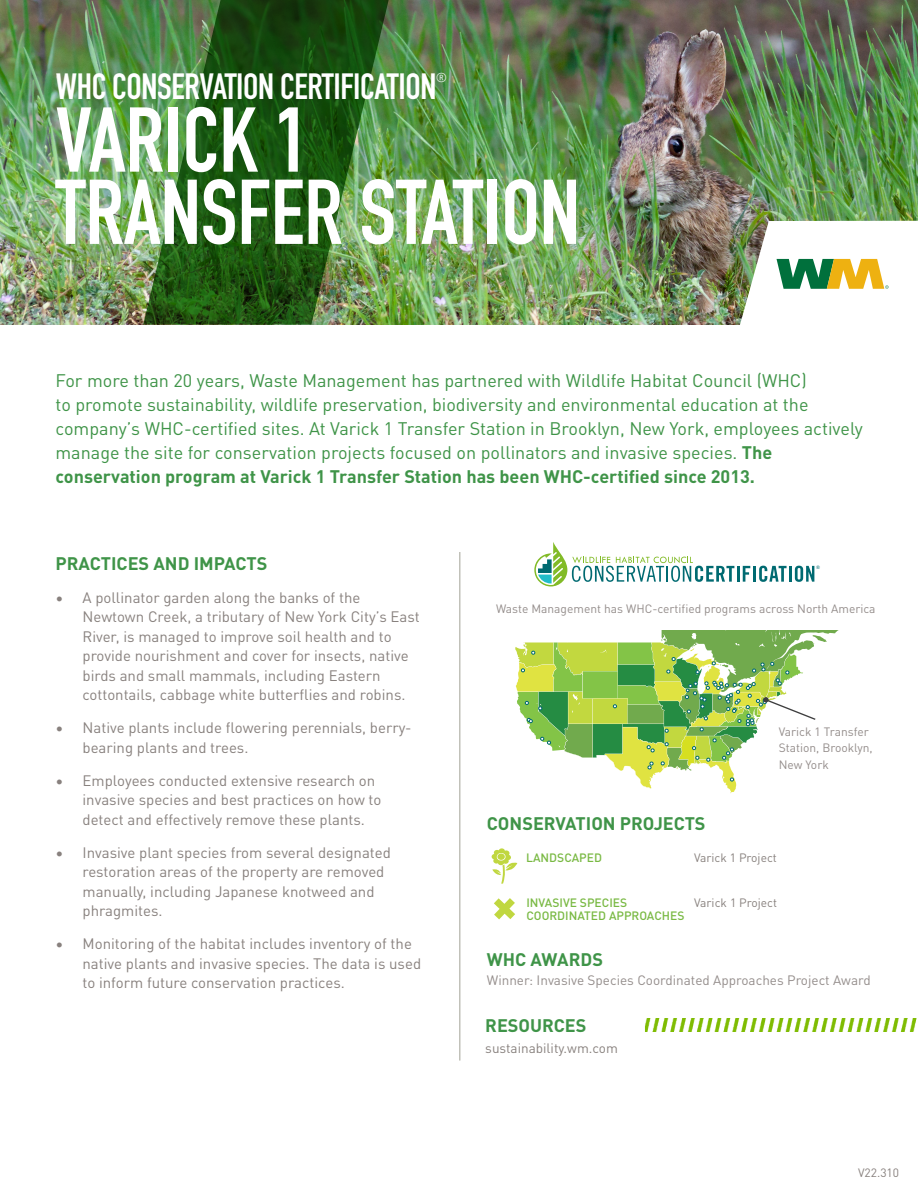
<style>
.page{position:relative;width:918px;height:1188px;background:#fff}
.page>*{position:absolute;margin:0;border:0;box-sizing:border-box;transform-origin:0 0}
.t1{font:700 90.3px/72.3px "DIN Condensed";color:#fff}
.t2{font:700 36px "DIN Condensed";letter-spacing:-.01em;color:#fff}
.t3{font:18px/24px "DINOT";color:#3f9448}
.t4{font:700 18px "DINOT";color:#3f9448}
.t5{font:15px/19.5px "DINOT";color:#88817e}
.t6{font:13.5px "DINOT";color:#948d8b}
.t7{font:13.5px "DINOT";color:#88817e}
.t8{font:300 condensed 12.75px "Open Sans";color:#fff}
.t9{font:12px/16.2px "DINOT";color:#948d8b}
.t10{font:500 12px "DINOT";color:#79b943}
.t11{font:12px "DINOT";color:#88817e}
.t12{font:4.8px "Open Sans";color:#006a71}
.s1{font-weight:700}
</style>
<div class="page">
<img style="left:0;top:0;width:918px;height:325px">
<hr style="left:459px;top:552px;width:1px;height:509px;background:#c1c1b9">
<img style="left:142px;top:0;width:250px;height:325px">
<hr style="left:753px;top:566px;width:3px;height:16px;background:#006a71">
<svg style="left:759px;top:566px;width:28px;height:16px"></svg>
<hr style="left:789px;top:566px;width:3px;height:16px;background:#006a71">
<svg style="left:795px;top:566px;width:19px;height:16px"></svg>
<svg style="left:534px;top:542px;width:216px;height:44px"></svg>
<svg style="left:515px;top:630px;width:324px;height:164px"></svg>
<svg style="left:492px;top:848px;width:25px;height:36px"></svg>
<svg style="left:494px;top:898px;width:21px;height:21px"></svg>
<svg style="left:739px;top:221px;width:179px;height:104px"></svg>
<img style="left:645px;top:1018px;width:272px;height:13px">
<p class="t2" style="left:56px;top:63px;width:382px">WHC CONSERVATION CERTIFICATION</p>
<p class="t8" style="left:436px;top:68px;width:12px">®</p>
<p class="t1" style="left:56px;top:103px;width:526px">VARICK 1<br>TRANSFER STATION</p>
<p class="t3" style="left:56px;top:367px;width:809px">For more than 20 years, Waste Management has partnered with Wildlife Habitat Council (WHC)<br>to promote sustainability, wildlife preservation, biodiversity and environmental education at the company’s WHC-certified sites. At Varick 1 Transfer Station in Brooklyn, New York, employees actively manage the site for conservation projects focused on pollinators and invasive species. <span class="s1">The conservation program at Varick 1 Transfer Station has been WHC-certified since 2013.</span></p>
<p class="t4" style="left:56px;top:549px;width:213px">PRACTICES AND IMPACTS</p>
<p class="t12" style="left:816px;top:564px;width:5px">®</p>
<p class="t5" style="left:82px;top:586px;width:339px;text-indent:-27px">• A pollinator garden along the banks of the Newtown Creek, a tributary of New York City’s East River, is managed to improve soil health and to provide nourishment and cover for insects, native birds and small mammals, including Eastern cottontails, cabbage white butterflies and robins.</p>
<p class="t5" style="left:82px;top:717px;width:331px;text-indent:-27px">• Native plants include flowering perennials, berry&shy;bearing plants and trees.</p>
<p class="t5" style="left:82px;top:769px;width:300px;text-indent:-27px">• Employees conducted extensive research on invasive species and best practices on how to detect and effectively remove these plants.</p>
<p class="t5" style="left:82px;top:841px;width:310px;text-indent:-27px">• Invasive plant species from several designated restoration areas of the property are removed manually, including Japanese knotweed and phragmites.</p>
<p class="t5" style="left:82px;top:933px;width:340px;text-indent:-27px">• Monitoring of the habitat includes inventory of the native plants and invasive species. The data is used to inform future conservation practices.</p>
<p class="t9" style="left:496px;top:600px;width:381px">Waste Management has WHC-certified programs across North America</p>
<p class="t9" style="left:779px;top:723px;width:95px">Varick 1 Transfer<br>Station, Brooklyn,<br>New York</p>
<p class="t4" style="left:487px;top:809px;width:220px">CONSERVATION PROJECTS</p>
<p class="t10" style="left:526px;top:848px;width:77px">LANDSCAPED</p>
<p class="t11" style="left:694px;top:848px;width:84px">Varick 1 Project</p>
<p class="t10" style="left:526px;top:893px;width:102px">INVASIVE SPECIES</p>
<p class="t11" style="left:694px;top:893px;width:84px">Varick 1 Project</p>
<p class="t10" style="left:526px;top:906px;width:160px">COORDINATED APPROACHES</p>
<p class="t4" style="left:487px;top:945px;width:118px">WHC AWARDS</p>
<p class="t6" style="left:487px;top:970px;width:385px">Winner: Invasive Species Coordinated Approaches Project Award</p>
<p class="t4" style="left:485px;top:1011px;width:103px">RESOURCES</p>
<p class="t7" style="left:485px;top:1037px;width:134px">sustainability.wm.com</p>
<p class="t11" style="left:858px;top:1163px;width:43px">V22.310</p>
</div>
